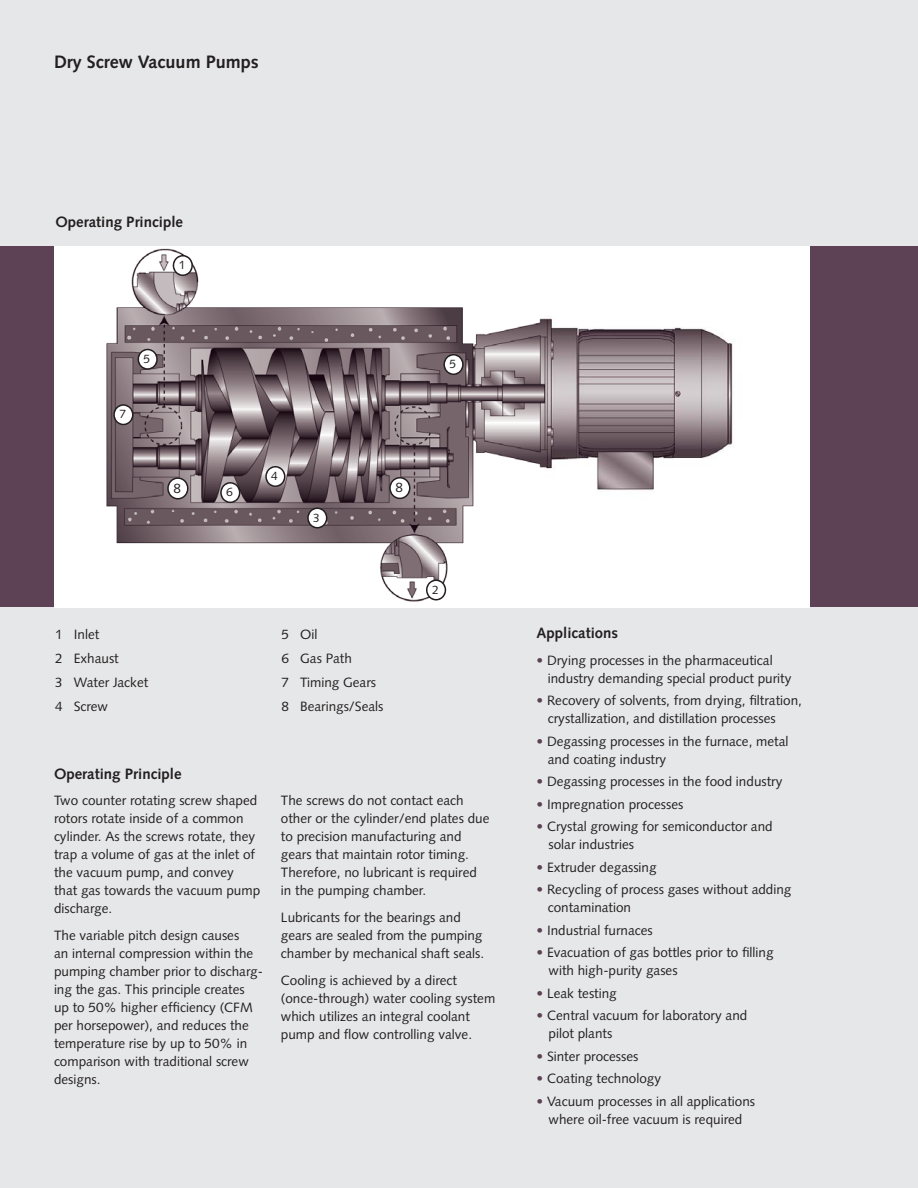
<style>
.page{position:relative;width:918px;height:1188px;background:#e6e7e8}
.page>*{position:absolute;margin:0;border:0;box-sizing:border-box;transform-origin:0 0}
.t1{font:700 18px "Syntax";color:#231f20}
.t2{font:700 15px "Syntax";color:#231f20}
.t3{font:13.5px/18px "Syntax";color:#231f20}
.t4{font:12px "Syntax";color:#231f20}
.s1{color:#5d4255}
</style>
<div class="page">
<div style="left:0;top:246px;width:918px;height:361px;background:#5d4255"></div>
<div style="left:54px;top:246px;width:756px;height:362px;background:#fff"></div>
<img style="left:106px;top:248px;width:627px;height:354px">
<svg style="left:173px;top:255px;width:20px;height:21px"></svg>
<svg style="left:138px;top:349px;width:20px;height:21px"></svg>
<svg style="left:443px;top:354px;width:21px;height:21px"></svg>
<svg style="left:220px;top:482px;width:20px;height:21px"></svg>
<svg style="left:265px;top:466px;width:20px;height:21px"></svg>
<svg style="left:307px;top:507px;width:20px;height:22px"></svg>
<svg style="left:426px;top:579px;width:20px;height:22px"></svg>
<svg style="left:113px;top:404px;width:21px;height:21px"></svg>
<svg style="left:389px;top:477px;width:22px;height:22px"></svg>
<svg style="left:167px;top:477px;width:22px;height:23px"></svg>
<h1 class="t1" style="left:54px;top:54px;width:206px">Dry Screw Vacuum Pumps</h1>
<p class="t2" style="left:56px;top:216px;width:129px">Operating Principle</p>
<p class="t4" style="left:179px;top:260px;width:8px">1</p>
<p class="t4" style="left:144px;top:354px;width:8px">5</p>
<p class="t4" style="left:119px;top:409px;width:8px">7</p>
<p class="t4" style="left:271px;top:471px;width:8px">4</p>
<p class="t3" style="left:174px;top:480px;width:9px">8</p>
<p class="t3" style="left:396px;top:480px;width:9px">8</p>
<p class="t4" style="left:226px;top:487px;width:8px">6</p>
<p class="t4" style="left:313px;top:512px;width:8px">3</p>
<p class="t4" style="left:449px;top:359px;width:8px">5</p>
<p class="t4" style="left:432px;top:584px;width:8px">2</p>
<p class="t3" style="left:55px;top:623px;width:95px;line-height:24px">1 Inlet<br>2 Exhaust<br>3 Water Jacket<br>4 Screw</p>
<p class="t3" style="left:281px;top:623px;width:104px;line-height:24px">5 Oil<br>6 Gas Path<br>7 Timing Gears<br>8 Bearings/Seals</p>
<p class="t2" style="left:537px;top:626px;width:83px">Applications</p>
<p class="t3" style="left:548px;top:652px;width:245px;text-indent:-11px"><span class="s1">•</span> Drying processes in the pharmaceutical industry demanding special product purity</p>
<p class="t3" style="left:548px;top:693px;width:256px;text-indent:-11px"><span class="s1">•</span> Recovery of solvents, from drying, filtration, crystallization, and distillation processes</p>
<p class="t3" style="left:548px;top:733px;width:242px;text-indent:-11px"><span class="s1">•</span> Degassing processes in the furnace, metal and coating industry</p>
<p class="t3" style="left:537px;top:774px;width:247px"><span class="s1">•</span> Degassing processes in the food industry</p>
<p class="t3" style="left:537px;top:796px;width:148px"><span class="s1">•</span> Impregnation processes</p>
<p class="t3" style="left:549px;top:819px;width:226px;text-indent:-12px"><span class="s1">•</span> Crystal growing for semiconductor and solar industries</p>
<p class="t3" style="left:537px;top:859px;width:122px"><span class="s1">•</span> Extruder degassing</p>
<p class="t3" style="left:548px;top:882px;width:245px;text-indent:-11px"><span class="s1">•</span> Recycling of process gases without adding contamination</p>
<p class="t3" style="left:537px;top:922px;width:118px"><span class="s1">•</span> Industrial furnaces</p>
<p class="t3" style="left:549px;top:945px;width:227px;text-indent:-12px"><span class="s1">•</span> Evacuation of gas bottles prior to filling with high-purity gases</p>
<p class="t3" style="left:537px;top:985px;width:82px"><span class="s1">•</span> Leak testing</p>
<p class="t3" style="left:549px;top:1008px;width:200px;text-indent:-12px"><span class="s1">•</span> Central vacuum for laboratory and pilot plants</p>
<p class="t3" style="left:537px;top:1048px;width:103px"><span class="s1">•</span> Sinter processes</p>
<p class="t3" style="left:537px;top:1071px;width:126px"><span class="s1">•</span> Coating technology</p>
<p class="t3" style="left:537px;top:1093px;width:220px;text-align:center"><span class="s1">•</span> Vacuum processes in all applications where oil-free vacuum is required</p>
<p class="t2" style="left:54px;top:767px;width:129px">Operating Principle</p>
<p class="t3" style="left:54px;top:792px;width:208px">Two counter rotating screw shaped rotors rotate inside of a common cylinder. As the screws rotate, they trap a volume of gas at the inlet of the vacuum pump, and convey that gas towards the vacuum pump discharge.</p>
<p class="t3" style="left:54px;top:927px;width:210px">The variable pitch design causes<br>an internal compression within the pumping chamber prior to discharg&shy;ing the gas. This principle creates up to 50% higher efficiency (CFM per horsepower), and reduces the temperature rise by up to 50% in comparison with traditional screw designs.</p>
<p class="t3" style="left:281px;top:792px;width:210px">The screws do not contact each other or the cylinder/end plates due to precision manufacturing and gears that maintain rotor timing.<br>Therefore, no lubricant is required in the pumping chamber.</p>
<p class="t3" style="left:281px;top:909px;width:205px">Lubricants for the bearings and gears are sealed from the pumping chamber by mechanical shaft seals.</p>
<p class="t3" style="left:281px;top:972px;width:216px">Cooling is achieved by a direct (once-through) water cooling system which utilizes an integral coolant pump and flow controlling valve.</p>
</div>
